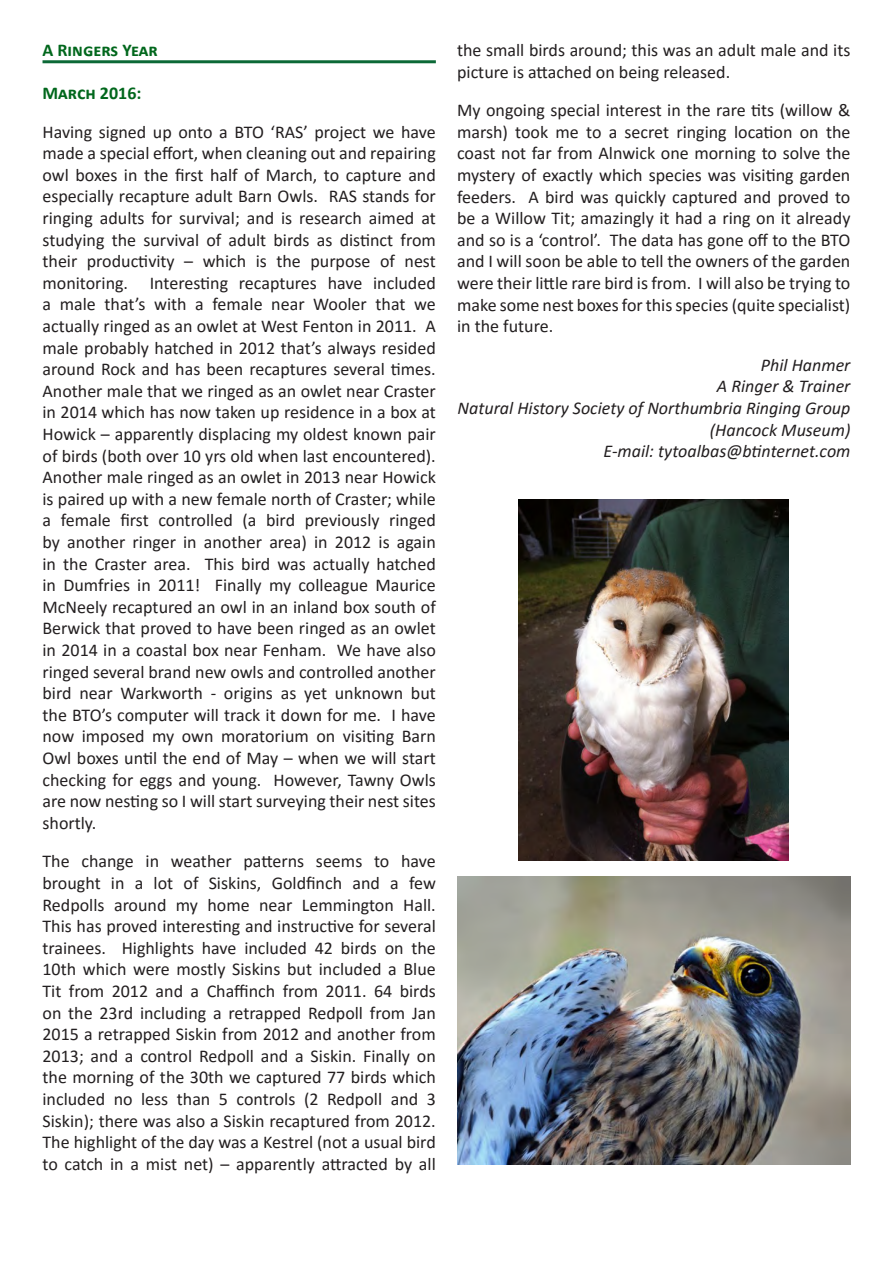
<style>
.page{position:relative;width:893px;height:1263px;background:#fff}
.page>*{position:absolute;margin:0;border:0;box-sizing:border-box;transform-origin:0 0}
.Body_text_normal{font:18px/21.6px "Calibri";color:#231f20;text-align:justify}
.Signature{font:italic 18px/21.6px "Calibri";color:#231f20;text-align:right}
.Article_title{font:700 18px "Calibri";color:#01671c}
.Sub_Title{font:700 18px "Calibri";color:#01671c}
</style>
<div class="page">
<hr style="left:43px;top:60px;width:393px;height:3px;background:#0c6937">
<img style="left:519px;top:500px;width:270px;height:360px">
<img style="left:457px;top:876px;width:393px;height:288px">
<p class="Article_title" style="left:43px;top:37px;width:117px">A Ringers Year</p>
<p class="Sub_Title" style="left:43px;top:80px;width:100px">March 2016:</p>
<p class="Body_text_normal" style="left:43px;top:120px;width:395px">Having signed up onto a BTO ‘RAS’ project we have made a special effort, when cleaning out and repairing owl boxes in the first half of March, to capture and especially recapture adult Barn Owls. RAS stands for ringing adults for survival; and is research aimed at studying the survival of adult birds as distinct from their productivity – which is the purpose of nest monitoring. Interesting recaptures have included a male that’s with a female near Wooler that we actually ringed as an owlet at West Fenton in 2011. A male probably hatched in 2012 that’s always resided around Rock and has been recaptures several times.<br>Another male that we ringed as an owlet near Craster in 2014 which has now taken up residence in a box at Howick – apparently displacing my oldest known pair of birds (both over 10 yrs old when last encountered).<br>Another male ringed as an owlet in 2013 near Howick is paired up with a new female north of Craster; while a female first controlled (a bird previously ringed by another ringer in another area) in 2012 is again in the Craster area. This bird was actually hatched in Dumfries in 2011! Finally my colleague Maurice McNeely recaptured an owl in an inland box south of Berwick that proved to have been ringed as an owlet in 2014 in a coastal box near Fenham. We have also ringed several brand new owls and controlled another bird near Warkworth - origins as yet unknown but the BTO’s computer will track it down for me. I have now imposed my own moratorium on visiting Barn Owl boxes until the end of May – when we will start checking for eggs and young. However, Tawny Owls are now nesting so I will start surveying their nest sites shortly.</p>
<p class="Body_text_normal" style="left:43px;top:850px;width:395px">The change in weather patterns seems to have brought in a lot of Siskins, Goldfinch and a few Redpolls around my home near Lemmington Hall.<br>This has proved interesting and instructive for several trainees. Highlights have included 42 birds on the 10th which were mostly Siskins but included a Blue Tit from 2012 and a Chaffinch from 2011. 64 birds on the 23rd including a retrapped Redpoll from Jan 2015 a retrapped Siskin from 2012 and another from 2013; and a control Redpoll and a Siskin. Finally on the morning of the 30th we captured 77 birds which included no less than 5 controls (2 Redpoll and 3<br>Siskin); there was also a Siskin recaptured from 2012.<br>The highlight of the day was a Kestrel (not a usual bird to catch in a mist net) – apparently attracted by all</p>
<p class="Body_text_normal" style="left:457px;top:39px;width:395px">the small birds around; this was an adult male and its picture is attached on being released.</p>
<p class="Body_text_normal" style="left:457px;top:99px;width:395px">My ongoing special interest in the rare tits (willow &amp; marsh) took me to a secret ringing location on the coast not far from Alnwick one morning to solve the mystery of exactly which species was visiting garden feeders. A bird was quickly captured and proved to be a Willow Tit; amazingly it had a ring on it already and so is a ‘control’. The data has gone off to the BTO and I will soon be able to tell the owners of the garden were their little rare bird is from. I will also be trying to make some nest boxes for this species (quite specialist) in the future.</p>
<p class="Signature" style="left:761px;top:353px;width:91px">Phil Hanmer</p>
<p class="Signature" style="left:458px;top:375px;width:394px">A Ringer &amp; Trainer<br>Natural History Society of Northumbria Ringing Group (Hancock Museum)</p>
<p class="Signature" style="left:603px;top:440px;width:248px">E-mail: tytoalbas@btinternet.com</p>
</div>
